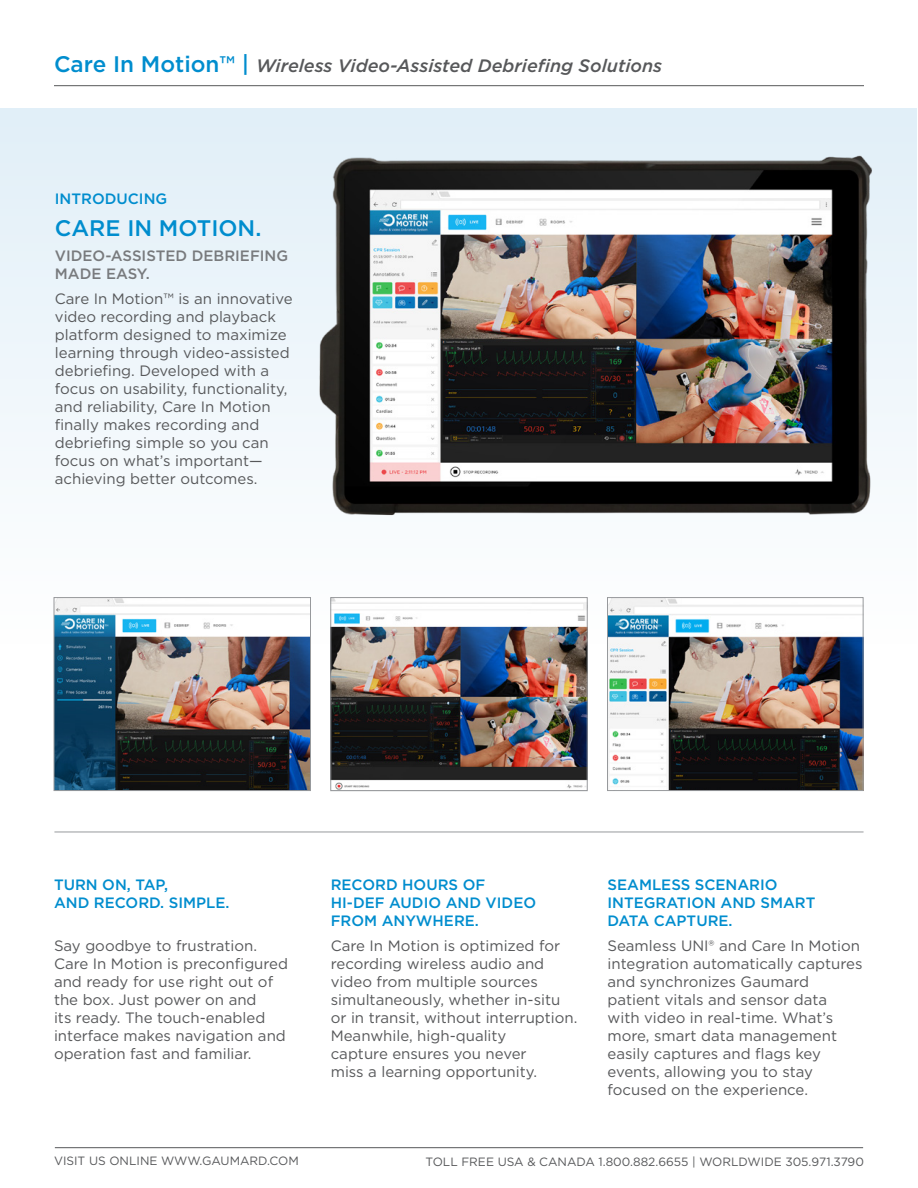
<style>
.page{position:relative;width:918px;height:1188px;background:#fff}
.page>*{position:absolute;margin:0;border:0;box-sizing:border-box;transform-origin:0 0}
.Pg_Header_copy{font:500 22.5px "Gotham";color:#008dce}
.Pg_Header{font:italic 500 18px "Gotham";color:#57585a}
.t1{font:15px/18px "Gotham";color:#57585a}
.Para_Header{font:500 15px/18px "Gotham";color:#008dce}
.Para_Header-2{font:500 15px/18px "Gotham";color:#787a7d}
.t2{font:12px "Gotham";color:#57585a}
.s1{font-style:normal;font-size:22.5px;color:#008dce}
</style>
<div class="page">
<hr style="left:55px;top:1147px;width:808px;height:1px;background:#57585a">
<div style="left:0;top:108px;width:917px;height:536px;background:linear-gradient(to bottom,#e1eff8,#fefefe)"></div>
<hr style="left:54px;top:85px;width:810px;height:1px;background:#57585a">
<img style="left:318px;top:153px;width:556px;height:366px">
<hr style="left:55px;top:832px;width:808px;height:1px;background:#97999c">
<img style="left:609px;top:599px;width:252px;height:190px">
<div style="left:607px;top:597px;width:256px;height:194px;border:1px solid #97999c"></div>
<img style="left:333px;top:599px;width:252px;height:190px">
<div style="left:331px;top:597px;width:256px;height:194px;border:1px solid #97999c"></div>
<img style="left:56px;top:599px;width:253px;height:190px">
<div style="left:54px;top:597px;width:257px;height:194px;border:1px solid #97999c"></div>
<p class="Pg_Header" style="left:54px;top:54px;width:610px"><span class="s1">Care In Motion™ |</span> Wireless Video-Assisted Debriefing Solutions</p>
<p class="Para_Header" style="left:55px;top:189px;width:114px">INTRODUCING</p>
<p class="Pg_Header_copy" style="left:55px;top:214px;width:208px">CARE IN MOTION.</p>
<p class="Para_Header-2" style="left:55px;top:246px;width:235px">VIDEO-ASSISTED DEBRIEFING<br>MADE EASY.</p>
<p class="t1" style="left:55px;top:289px;width:239px">Care In Motion™ is an innovative video recording and playback platform designed to maximize learning through video-assisted debriefing. Developed with a focus on usability, functionality, and reliability, Care In Motion finally makes recording and debriefing simple so you can focus on what’s important— achieving better outcomes.</p>
<p class="Para_Header" style="left:54px;top:876px;width:177px">TURN ON, TAP,<br>AND RECORD. SIMPLE.</p>
<p class="t1" style="left:54px;top:936px;width:236px">Say goodbye to frustration.<br>Care In Motion is preconfigured and ready for use right out of the box. Just power on and<br>its ready. The touch-enabled interface makes navigation and operation fast and familiar.</p>
<p class="Para_Header" style="left:331px;top:876px;width:207px">RECORD HOURS OF<br>HI-DEF AUDIO AND VIDEO<br>FROM ANYWHERE.</p>
<p class="t1" style="left:331px;top:936px;width:248px">Care In Motion is optimized for recording wireless audio and video from multiple sources simultaneously, whether in-situ or in transit, without interruption.<br>Meanwhile, high-quality<br>capture ensures you never<br>miss a learning opportunity.</p>
<p class="Para_Header" style="left:608px;top:876px;width:209px">SEAMLESS SCENARIO<br>INTEGRATION AND SMART<br>DATA CAPTURE.</p>
<p class="t1" style="left:608px;top:936px;width:257px">Seamless UNI® and Care In Motion integration automatically captures and synchronizes Gaumard patient vitals and sensor data with video in real-time. What’s more, smart data management easily captures and flags key events, allowing you to stay focused on the experience.</p>
<p class="t2" style="left:54px;top:1153px;width:246px">VISIT US ONLINE WWW.GAUMARD.COM</p>
<p class="t2" style="left:426px;top:1154px;width:440px">TOLL FREE USA &amp; CANADA 1.800.882.6655 | WORLDWIDE 305.971.3790</p>
</div>
